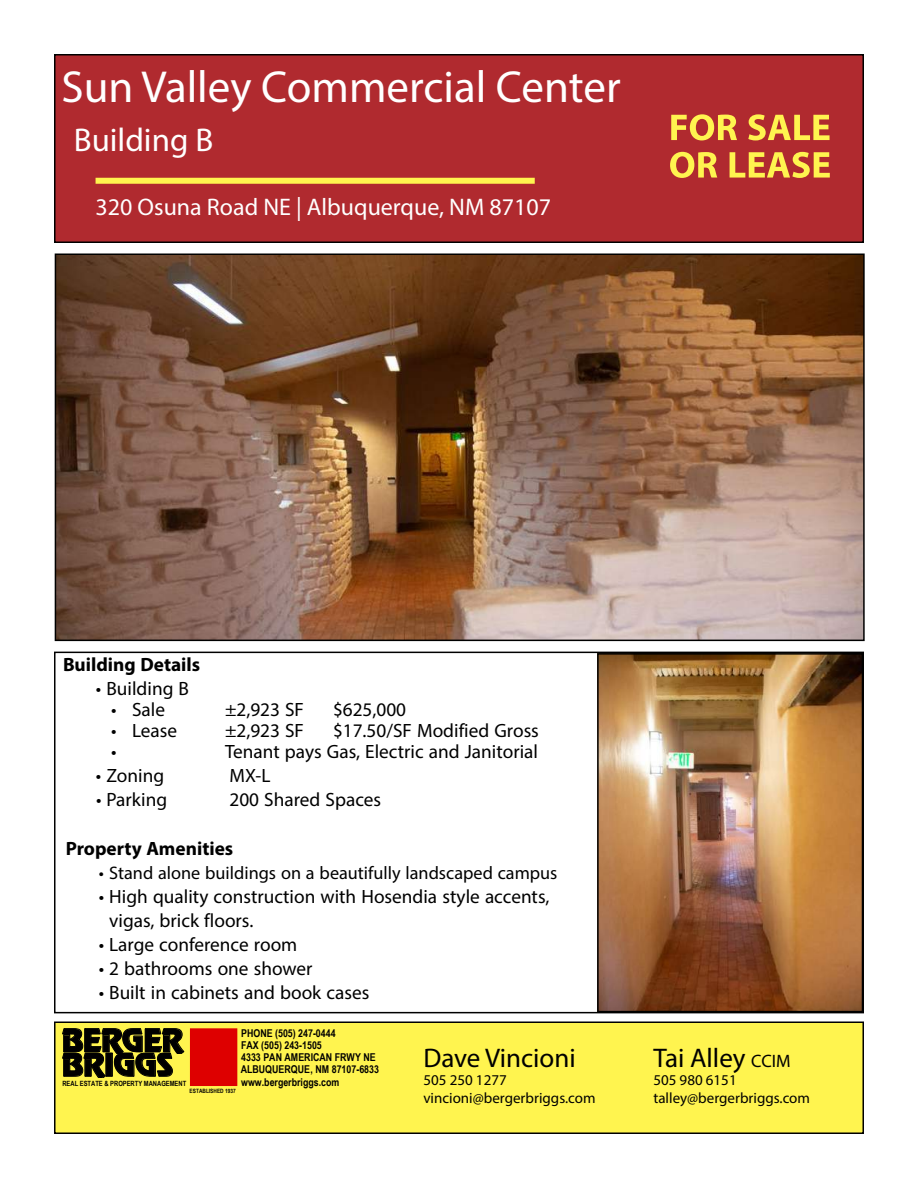
<style>
.page{position:relative;width:918px;height:1188px;background:#fff}
.page>*{position:absolute;margin:0;border:0;box-sizing:border-box;transform-origin:0 0}
.t1{font:700 52.5px/37.5px "Myriad Arabic";color:#fff44f}
.t2{font:45px "Myriad Pro";color:#fff}
.t3{font:33px "Myriad Pro";color:#fff}
.t4{font:31.35px/24.5px "Revue BT";letter-spacing:-.03em;color:#000}
.t5{font:27px/24px "Myriad Arabic";color:#000}
.t6{font:700 27px "Myriad Arabic";color:#000}
.t7{font:27px "Myriad Pro";color:#000}
.t8{font:25.5px "Myriad Arabic";color:#000}
.t9{font:24px "Myriad Pro";color:#fff}
.t10{font:15px/18px "Myriad Pro";color:#000}
.t11{font:700 10.8px/12.3px "Arial Narrow";color:#000}
.t12{font:700 7.2px "Arial Narrow";color:#000}
.t13{font:700 5.85px "Arial Narrow";color:#000}
.s1{font-size:18px}
</style>
<div class="page">
<div style="left:55px;top:1022px;width:808px;height:111px;background:#fff44f"></div>
<div style="left:54px;top:1022px;width:810px;height:112px;border:2px solid #000"></div>
<div style="left:190px;top:1029px;width:47px;height:57px;background:#de0000"></div>
<div style="left:190px;top:1028px;width:47px;height:58px;border:1px solid #de0000"></div>
<svg style="left:62px;top:1028px;width:122px;height:49px"></svg>
<div style="left:55px;top:55px;width:808px;height:187px;background:#b02a2f"></div>
<div style="left:54px;top:54px;width:810px;height:189px;border:2px solid #000"></div>
<div style="left:96px;top:178px;width:439px;height:6px;background:#fff44f"></div>
<img style="left:58px;top:257px;width:804px;height:381px">
<div style="left:55px;top:254px;width:810px;height:387px;border:2px solid #000"></div>
<img style="left:600px;top:656px;width:260px;height:353px">
<div style="left:597px;top:653px;width:266px;height:359px;border:2px solid #000"></div>
<h2 class="t2" style="left:62px;top:59px;width:561px">Sun Valley Commercial Center</h2>
<p class="t3" style="left:74px;top:120px;width:141px">Building B</p>
<p class="t9" style="left:96px;top:192px;width:457px">320 Osuna Road NE | Albuquerque, NM 87107</p>
<h1 class="t1" style="left:669px;top:103px;width:164px">FOR SALE<br>OR LEASE</h1>
<p class="t6" style="left:63px;top:646px;width:139px">Building Details</p>
<p class="t5" style="left:96px;top:677px;width:95px">• Building B</p>
<p class="t5" style="left:111px;top:698px;width:56px">• Sale</p>
<p class="t5" style="left:225px;top:698px;width:183px">±2,923 SF $625,000</p>
<p class="t5" style="left:111px;top:719px;width:68px">• Lease</p>
<p class="t5" style="left:225px;top:719px;width:315px">±2,923 SF $17.50/SF Modified Gross</p>
<p class="t5" style="left:111px;top:740px;width:7px">•</p>
<p class="t5" style="left:225px;top:740px;width:315px">Tenant pays Gas, Electric and Janitorial</p>
<p class="t5" style="left:96px;top:764px;width:70px">• Zoning</p>
<p class="t5" style="left:230px;top:764px;width:43px">MX-L</p>
<p class="t5" style="left:96px;top:788px;width:73px">• Parking</p>
<p class="t5" style="left:230px;top:788px;width:153px">200 Shared Spaces</p>
<p class="t6" style="left:66px;top:830px;width:169px">Property Amenities</p>
<p class="t8" style="left:99px;top:855px;width:460px">• Stand alone buildings on a beautifully landscaped campus</p>
<p class="t5" style="left:109px;top:884px;width:442px;text-indent:-11px">• High quality construction with Hosendia style accents, vigas, brick floors.</p>
<p class="t5" style="left:99px;top:933px;width:200px">• Large conference room</p>
<p class="t5" style="left:99px;top:957px;width:215px">• 2 bathrooms one shower</p>
<p class="t5" style="left:99px;top:981px;width:272px">• Built in cabinets and book cases</p>
<p class="t4" style="left:61px;top:1028px;width:123px">BERGER<br>BRIGGS</p>
<p class="t12" style="left:62px;top:1078px;width:125px">REAL ESTATE &amp; PROPERTY MANAGEMENT</p>
<p class="t11" style="left:241px;top:1026px;width:140px">PHONE (505) 247-0444<br>FAX (505) 243-1505<br>4333 PAN AMERICAN FRWY NE<br>ALBUQUERQUE, NM 87107-6833 www.bergerbriggs.com</p>
<p class="t13" style="left:190px;top:1086px;width:48px">ESTABLISHED 1937</p>
<p class="t7" style="left:423px;top:1041px;width:154px">Dave Vincioni</p>
<p class="t10" style="left:423px;top:1071px;width:174px">505 250 1277 vincioni@bergerbriggs.com</p>
<p class="t7" style="left:653px;top:1041px;width:139px">Tai Alley <span class="s1">CCIM</span></p>
<p class="t10" style="left:653px;top:1071px;width:158px">505 980 6151 talley@bergerbriggs.com</p>
</div>
